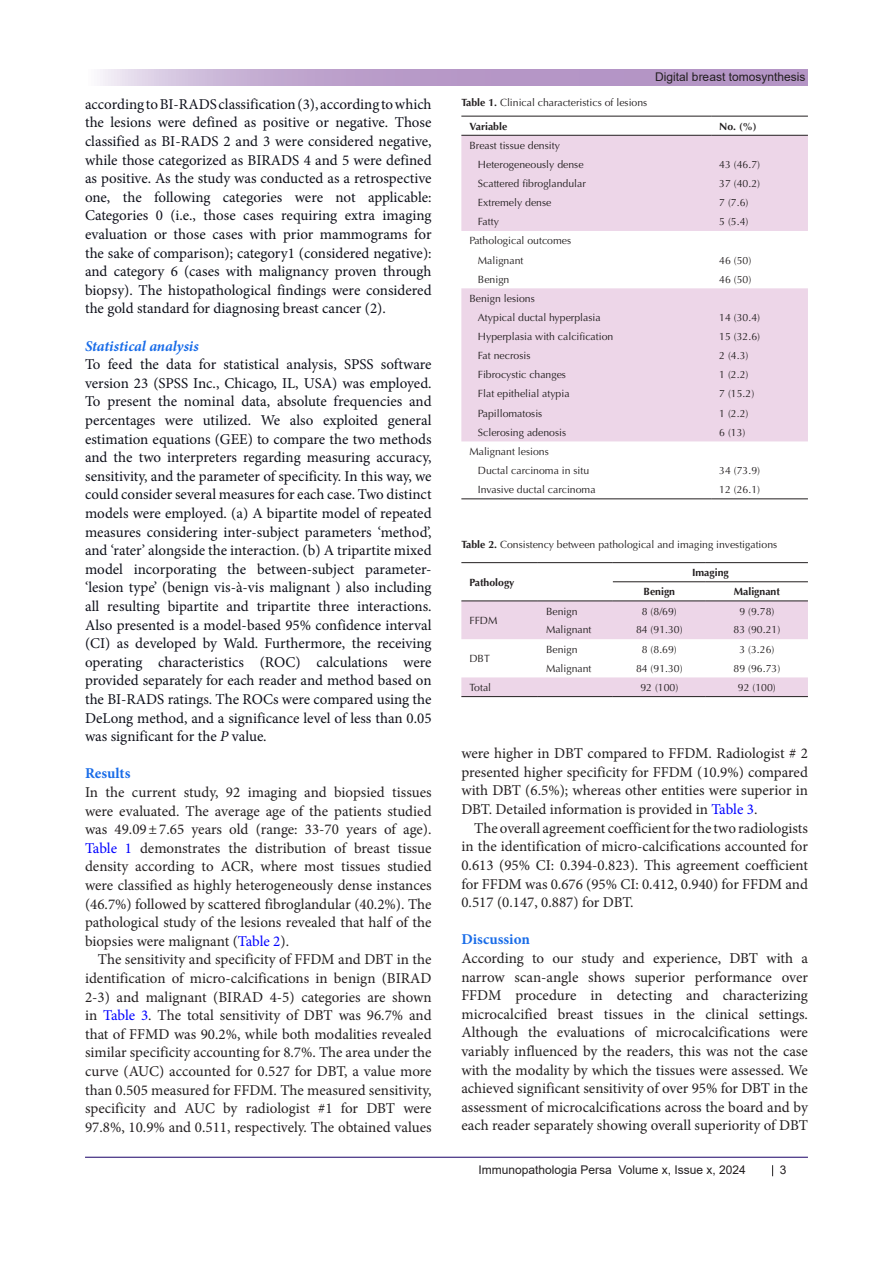
<style>
.page{position:relative;width:893px;height:1263px;background:#fff}
.page>*{position:absolute;margin:0;border:0;box-sizing:border-box;transform-origin:0 0}
.t1{font:15px/18.6px "Minion Pro";color:#231f20;text-align:justify}
.Normal__Web{font:15px/18.6px "Minion Pro";color:#0e101a;text-align:justify}
.Normal__Web-2{font:italic 700 15px "Minion Pro";letter-spacing:-.005em;color:#196ce8}
.t2{font:700 15px "Minion Pro";color:#196ce8}
.t3{font:12px "Arial";color:#231f20}
.t4{font:10.5px "Optima LT Std";color:#231f20}
.t5{font:700 10.5px "Optima LT Std";color:#231f20}
.s1{font-style:italic}
.s2{color:#00f}
.s3{font-weight:700}
</style>
<div class="page">
<hr style="left:85px;top:1157px;width:723px;height:1px;background:#190066">
<svg style="left:100px;top:70px;width:708px;height:15px"></svg>
<svg style="left:461px;top:136px;width:347px;height:305px;fill:#edd6e8"></svg>
<hr style="left:461px;top:116px;width:250px;height:1px;background:#231f20">
<hr style="left:711px;top:116px;width:97px;height:1px;background:#231f20">
<hr style="left:461px;top:135px;width:250px;height:1px;background:#231f20">
<hr style="left:711px;top:135px;width:97px;height:1px;background:#231f20">
<hr style="left:461px;top:498px;width:250px;height:1px;background:#231f20">
<hr style="left:711px;top:498px;width:97px;height:1px;background:#231f20">
<svg style="left:461px;top:601px;width:347px;height:95px"></svg>
<hr style="left:461px;top:562px;width:77px;height:1px;background:#231f20">
<hr style="left:538px;top:562px;width:75px;height:1px;background:#231f20">
<hr style="left:613px;top:562px;width:93px;height:1px;background:#231f20">
<hr style="left:706px;top:562px;width:102px;height:1px;background:#231f20">
<hr style="left:613px;top:581px;width:93px;height:1px;background:#231f20">
<hr style="left:706px;top:581px;width:102px;height:1px;background:#231f20">
<hr style="left:461px;top:600px;width:77px;height:1px;background:#231f20">
<hr style="left:538px;top:600px;width:75px;height:1px;background:#231f20">
<hr style="left:613px;top:600px;width:93px;height:1px;background:#231f20">
<hr style="left:706px;top:600px;width:102px;height:1px;background:#231f20">
<hr style="left:461px;top:696px;width:77px;height:1px;background:#231f20">
<hr style="left:538px;top:696px;width:75px;height:1px;background:#231f20">
<hr style="left:613px;top:696px;width:93px;height:1px;background:#231f20">
<hr style="left:706px;top:696px;width:102px;height:1px;background:#231f20">
<p class="Normal__Web" style="left:85px;top:95px;width:348px">according to BI-RADS classification (3), according to which the lesions were defined as positive or negative. Those classified as BI-RADS 2 and 3 were considered negative, while those categorized as BIRADS 4 and 5 were defined as positive. As the study was conducted as a retrospective one, the following categories were not applicable:<br>Categories 0 (i.e., those cases requiring extra imaging evaluation or those cases with prior mammograms for the sake of comparison); category1 (considered negative): and category 6 (cases with malignancy proven through biopsy). The histopathological findings were considered the gold standard for diagnosing breast cancer (2).</p>
<p class="Normal__Web-2" style="left:85px;top:335px;width:115px">Statistical analysis</p>
<p class="Normal__Web" style="left:85px;top:355px;width:348px">To feed the data for statistical analysis, SPSS software version 23 (SPSS Inc., Chicago, IL, USA) was employed.<br>To present the nominal data, absolute frequencies and percentages were utilized. We also exploited general estimation equations (GEE) to compare the two methods and the two interpreters regarding measuring accuracy, sensitivity, and the parameter of specificity. In this way, we could consider several measures for each case. Two distinct models were employed. (a) A bipartite model of repeated measures considering inter-subject parameters ‘method’, and ‘rater’ alongside the interaction. (b) A tripartite mixed model incorporating the between-subject parameter-‘lesion type’ (benign vis-à-vis malignant ) also including all resulting bipartite and tripartite three interactions.<br>Also presented is a model-based 95% confidence interval (CI) as developed by Wald. Furthermore, the receiving operating characteristics (ROC) calculations were provided separately for each reader and method based on the BI-RADS ratings. The ROCs were compared using the DeLong method, and a significance level of less than 0.05 was significant for the <span class="s1">P</span> value.</p>
<p class="t2" style="left:85px;top:763px;width:47px">Results</p>
<p class="t1" style="left:85px;top:783px;width:348px">In the current study, 92 imaging and biopsied tissues were evaluated. The average age of the patients studied was 49.09±7.65 years old (range: 33-70 years of age).<br><span class="s2">Table 1</span> demonstrates the distribution of breast tissue density according to ACR, where most tissues studied were classified as highly heterogeneously dense instances (46.7%) followed by scattered fibroglandular (40.2%). The pathological study of the lesions revealed that half of the biopsies were malignant (<span class="s2">Table 2</span>).</p>
<p class="t1" style="left:85px;top:950px;width:348px;text-indent:13px">The sensitivity and specificity of FFDM and DBT in the identification of micro-calcifications in benign (BIRAD 2-3) and malignant (BIRAD 4-5) categories are shown in <span class="s2">Table 3</span>. The total sensitivity of DBT was 96.7% and that of FFMD was 90.2%, while both modalities revealed similar specificity accounting for 8.7%. The area under the curve (AUC) accounted for 0.527 for DBT, a value more than 0.505 measured for FFDM. The measured sensitivity, specificity and AUC by radiologist #1 for DBT were 97.8%, 10.9% and 0.511, respectively. The obtained values</p>
<p class="t3" style="left:655px;top:69px;width:152px">Digital breast tomosynthesis</p>
<p class="t4" style="left:461px;top:96px;width:187px"><span class="s3">Table 1.</span> Clinical characteristics of lesions</p>
<p class="t5" style="left:469px;top:120px;width:39px">Variable</p>
<p class="t5" style="left:719px;top:120px;width:39px">No. (%)</p>
<p class="t4" style="left:469px;top:139px;width:92px">Breast tissue density</p>
<p class="t4" style="left:478px;top:158px;width:107px">Heterogeneously dense</p>
<p class="t4" style="left:719px;top:158px;width:42px">43 (46.7)</p>
<p class="t4" style="left:478px;top:177px;width:109px">Scattered fibroglandular</p>
<p class="t4" style="left:719px;top:177px;width:42px">37 (40.2)</p>
<p class="t4" style="left:478px;top:196px;width:75px">Extremely dense</p>
<p class="t4" style="left:719px;top:196px;width:31px">7 (7.6)</p>
<p class="t4" style="left:478px;top:216px;width:23px">Fatty</p>
<p class="t4" style="left:719px;top:216px;width:31px">5 (5.4)</p>
<p class="t4" style="left:469px;top:235px;width:103px">Pathological outcomes</p>
<p class="t4" style="left:478px;top:254px;width:47px">Malignant</p>
<p class="t4" style="left:719px;top:254px;width:34px">46 (50)</p>
<p class="t4" style="left:478px;top:273px;width:33px">Benign</p>
<p class="t4" style="left:719px;top:273px;width:34px">46 (50)</p>
<p class="t4" style="left:469px;top:292px;width:67px">Benign lesions</p>
<p class="t4" style="left:478px;top:311px;width:124px">Atypical ductal hyperplasia</p>
<p class="t4" style="left:719px;top:311px;width:42px">14 (30.4)</p>
<p class="t4" style="left:478px;top:330px;width:137px">Hyperplasia with calcification</p>
<p class="t4" style="left:719px;top:330px;width:42px">15 (32.6)</p>
<p class="t4" style="left:478px;top:349px;width:54px">Fat necrosis</p>
<p class="t4" style="left:719px;top:349px;width:31px">2 (4.3)</p>
<p class="t4" style="left:478px;top:369px;width:90px">Fibrocystic changes</p>
<p class="t4" style="left:719px;top:369px;width:31px">1 (2.2)</p>
<p class="t4" style="left:478px;top:388px;width:93px">Flat epithelial atypia</p>
<p class="t4" style="left:719px;top:388px;width:37px">7 (15.2)</p>
<p class="t4" style="left:478px;top:407px;width:66px">Papillomatosis</p>
<p class="t4" style="left:719px;top:407px;width:31px">1 (2.2)</p>
<p class="t4" style="left:478px;top:426px;width:90px">Sclerosing adenosis</p>
<p class="t4" style="left:719px;top:426px;width:28px">6 (13)</p>
<p class="t4" style="left:469px;top:445px;width:81px">Malignant lesions</p>
<p class="t4" style="left:478px;top:464px;width:113px">Ductal carcinoma in situ</p>
<p class="t4" style="left:719px;top:464px;width:42px">34 (73.9)</p>
<p class="t4" style="left:478px;top:483px;width:119px">Invasive ductal carcinoma</p>
<p class="t4" style="left:719px;top:483px;width:42px">12 (26.1)</p>
<p class="t4" style="left:461px;top:538px;width:317px"><span class="s3">Table 2.</span> Consistency between pathological and imaging investigations</p>
<p class="t5" style="left:469px;top:576px;width:46px">Pathology</p>
<p class="t5" style="left:692px;top:566px;width:38px">Imaging</p>
<p class="t5" style="left:644px;top:585px;width:33px">Benign</p>
<p class="t5" style="left:734px;top:585px;width:48px">Malignant</p>
<p class="t4" style="left:469px;top:614px;width:30px">FFDM</p>
<p class="t4" style="left:469px;top:652px;width:22px">DBT</p>
<p class="t4" style="left:546px;top:605px;width:33px">Benign</p>
<p class="t4" style="left:642px;top:605px;width:37px">8 (8/69)</p>
<p class="t4" style="left:739px;top:605px;width:37px">9 (9.78)</p>
<p class="t4" style="left:546px;top:624px;width:47px">Malignant</p>
<p class="t4" style="left:636px;top:624px;width:48px">84 (91.30)</p>
<p class="t4" style="left:733px;top:624px;width:48px">83 (90.21)</p>
<p class="t4" style="left:546px;top:643px;width:33px">Benign</p>
<p class="t4" style="left:642px;top:643px;width:37px">8 (8.69)</p>
<p class="t4" style="left:739px;top:643px;width:37px">3 (3.26)</p>
<p class="t4" style="left:546px;top:662px;width:47px">Malignant</p>
<p class="t4" style="left:636px;top:662px;width:48px">84 (91.30)</p>
<p class="t4" style="left:733px;top:662px;width:48px">89 (96.73)</p>
<p class="t4" style="left:469px;top:681px;width:23px">Total</p>
<p class="t4" style="left:640px;top:681px;width:39px">92 (100)</p>
<p class="t4" style="left:738px;top:681px;width:39px">92 (100)</p>
<p class="t1" style="left:461px;top:744px;width:348px">were higher in DBT compared to FFDM. Radiologist # 2 presented higher specificity for FFDM (10.9%) compared with DBT (6.5%); whereas other entities were superior in DBT. Detailed information is provided in <span class="s2">Table 3</span>.</p>
<p class="t1" style="left:461px;top:819px;width:348px;text-indent:13px">The overall agreement coefficient for the two radiologists in the identification of micro-calcifications accounted for 0.613 (95% CI: 0.394-0.823). This agreement coefficient for FFDM was 0.676 (95% CI: 0.412, 0.940) for FFDM and 0.517 (0.147, 0.887) for DBT.</p>
<p class="t2" style="left:461px;top:929px;width:70px">Discussion</p>
<p class="t1" style="left:461px;top:949px;width:348px">According to our study and experience, DBT with a narrow scan-angle shows superior performance over FFDM procedure in detecting and characterizing microcalcified breast tissues in the clinical settings.<br>Although the evaluations of microcalcifications were variably influenced by the readers, this was not the case with the modality by which the tissues were assessed. We achieved significant sensitivity of over 95% for DBT in the assessment of microcalcifications across the board and by each reader separately showing overall superiority of DBT</p>
<p class="t3" style="left:478px;top:1162px;width:269px">Immunopathologia Persa Volume x, Issue x, 2024</p>
<p class="t3" style="left:780px;top:1161px;width:8px">3</p>
</div>
